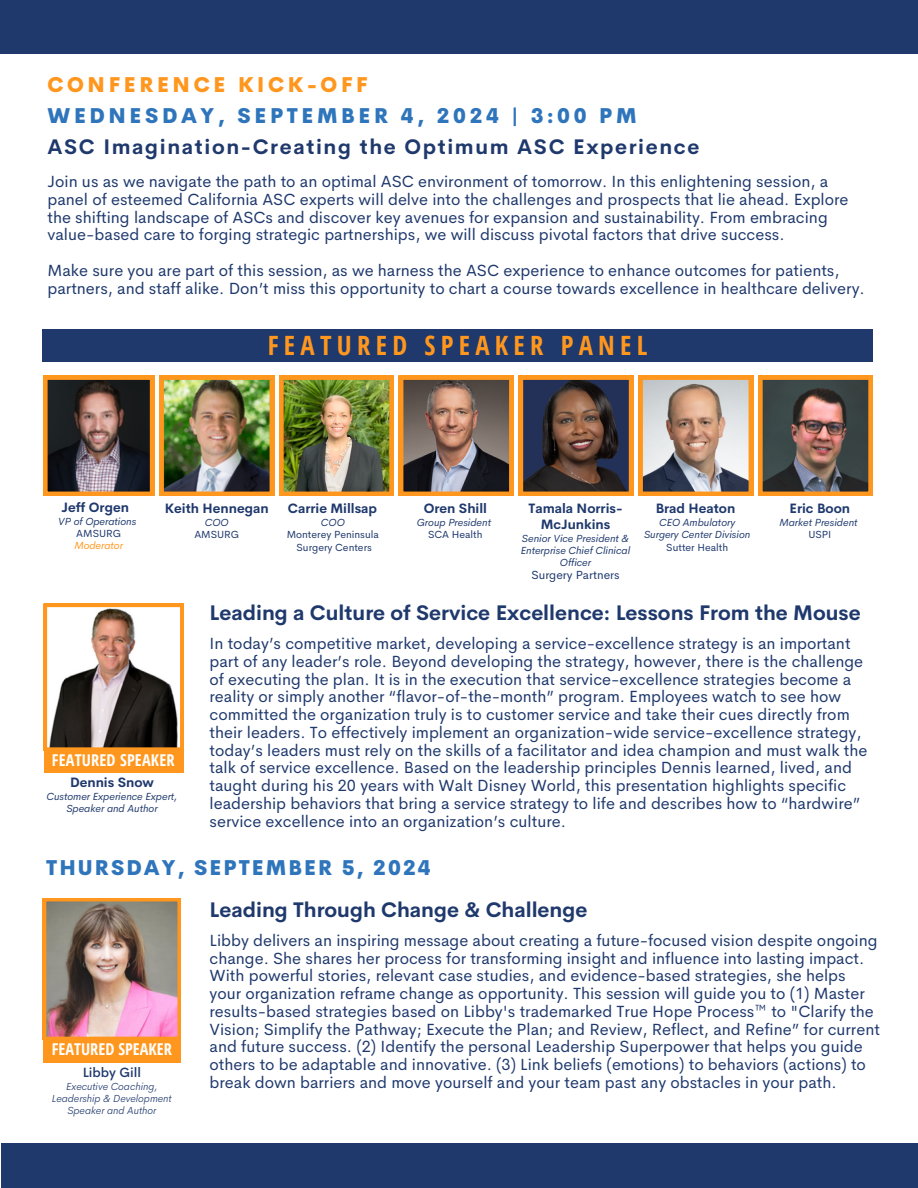
<style>
.page{position:relative;width:918px;height:1188px;background:#fff}
.page>*{position:absolute;margin:0;border:0;box-sizing:border-box;transform-origin:0 0}
.t1{font:700 26.55px "Open Sans Condensed";letter-spacing:.2em;color:#ff971e}
.t2{font:700 20.7px "Cerebri Sans";color:#1f396d}
.t3{font:800 20.7px/31px "Cerebri Sans";letter-spacing:.175em;color:#2f75bb}
.t4{font:700 20.7px "Cerebri Sans";letter-spacing:.08em;color:#1f396d}
.t5{font:800 20.7px "Cerebri Sans";letter-spacing:.1em;color:#2f75bb}
.t6{font:700 16.35px "Open Sans Condensed";letter-spacing:.005em;color:#fff}
.t7{font:16.2px/17.7px "Cerebri Sans";color:#1f396d}
.t8{font:700 13.35px/15.6px "Cerebri Sans";color:#1f396d;text-align:center}
.t9{font:500 13.35px "Cerebri Sans";color:#1f396d}
.t10{font:11.85px "Cerebri Sans";color:#1f396d}
.t11{font:italic 10.35px/12.1px "Cerebri Sans";color:#1f396d;text-align:center}
.t12{font:10.35px/12.1px "Cerebri Sans";color:#1f396d;text-align:center}
.t13{font:italic 300 10.35px/12.1px "Cerebri Sans";color:#1f396d;text-align:center}
.t14{font:italic 10.35px "Cerebri Sans";color:#ff971e}
.s1{color:#ff971e}
.s2{font-style:italic}
</style>
<div class="page">
<div style="left:44px;top:749px;width:139px;height:23px;background:#ff971e"></div>
<img style="left:43px;top:898px;width:138px;height:141px">
<div style="left:43px;top:1039px;width:138px;height:23px;background:#ff971e"></div>
<svg style="left:44px;top:604px;width:139px;height:145px"></svg>
<div style="left:43px;top:330px;width:830px;height:32px;background:#1f396d"></div>
<img style="left:43px;top:375px;width:830px;height:121px">
<div style="left:1px;top:1143px;width:917px;height:45px;background:#1f396d"></div>
<div style="left:0;top:0;width:918px;height:54px;background:#1f396d"></div>
<h2 class="t3" style="left:48px;top:69px;width:591px"><span class="s1">CONFERENCE KICK-OFF<br></span>WEDNESDAY, SEPTEMBER 4, 2024 | 3:00 PM</h2>
<h1 class="t4" style="left:48px;top:133px;width:653px">ASC Imagination-Creating the Optimum ASC Experience</h1>
<p class="t7" style="left:48px;top:173px;width:803px">Join us as we navigate the path to an optimal ASC environment of tomorrow. In this enlightening session, a panel of esteemed California ASC experts will delve into the challenges and prospects that lie ahead. Explore the shifting landscape of ASCs and discover key avenues for expansion and sustainability. From embracing value-based care to forging strategic partnerships, we will discuss pivotal factors that drive success.</p>
<h3 class="t7" style="left:48px;top:261px;width:819px">Make sure you are part of this session, as we harness the ASC experience to enhance outcomes for patients, partners, and staff alike. Don’t miss this opportunity to chart a course towards excellence in healthcare delivery.</h3>
<p class="t1" style="left:268px;top:327px;width:381px">FEATURED SPEAKER PANEL</p>
<h5 class="t8" style="left:62px;top:499px;width:69px">Jeff Orgen</h5>
<h2 class="t11" style="left:58px;top:515px;width:80px">VP of Operations</h2>
<h4 class="t12" style="left:76px;top:527px;width:46px">AMSURG</h4>
<p class="t14" style="left:74px;top:539px;width:50px">Moderator</p>
<p class="t8" style="left:165px;top:501px;width:105px">Keith Hennegan</p>
<p class="t12" style="left:194px;top:517px;width:46px"><span class="s2">COO<br></span>AMSURG</p>
<p class="t8" style="left:288px;top:501px;width:91px">Carrie Millsap</p>
<p class="t11" style="left:321px;top:517px;width:25px">COO</p>
<h4 class="t12" style="left:287px;top:529px;width:94px">Monterey Peninsula</h4>
<p class="t12" style="left:297px;top:541px;width:77px">Surgery Centers</p>
<p class="t8" style="left:424px;top:501px;width:65px">Oren Shill</p>
<p class="t11" style="left:417px;top:517px;width:76px">Group President</p>
<p class="t12" style="left:428px;top:529px;width:56px">SCA Health</p>
<p class="t8" style="left:529px;top:501px;width:96px">Tamala Norris-<br>McJunkins</p>
<h3 class="t11" style="left:521px;top:532px;width:111px">Senior Vice President &amp;<br>Enterprise Chief Clinical<br>Officer</h3>
<h5 class="t10" style="left:531px;top:567px;width:90px">Surgery Partners</h5>
<p class="t8" style="left:656px;top:501px;width:81px">Brad Heaton</p>
<p class="t11" style="left:644px;top:517px;width:108px">CEO Ambulatory<br>Surgery Center Division</p>
<p class="t12" style="left:666px;top:541px;width:63px">Sutter Health</p>
<p class="t8" style="left:790px;top:501px;width:62px">Eric Boon</p>
<p class="t11" style="left:779px;top:517px;width:80px">Market President</p>
<p class="t12" style="left:808px;top:529px;width:25px">USPI</p>
<p class="t6" style="left:52px;top:748px;width:124px">FEATURED SPEAKER</p>
<p class="t8" style="left:70px;top:775px;width:85px">Dennis Snow</p>
<p class="t11" style="left:47px;top:790px;width:132px">Customer Experience Expert,<br>Speaker and Author</p>
<p class="t2" style="left:210px;top:599px;width:653px">Leading a Culture of Service Excellence: Lessons From the Mouse</p>
<h6 class="t7" style="left:210px;top:635px;width:659px">In today’s competitive market, developing a service-excellence strategy is an important part of any leader’s role. Beyond developing the strategy, however, there is the challenge of executing the plan. It is in the execution that service-excellence strategies become a reality or simply another “flavor-of-the-month” program. Employees watch to see how committed the organization truly is to customer service and take their cues directly from their leaders. To effectively implement an organization-wide service-excellence strategy, today’s leaders must rely on the skills of a facilitator and idea champion and must walk the talk of service excellence. Based on the leadership principles Dennis learned, lived, and taught during his 20 years with Walt Disney World, this presentation highlights specific leadership behaviors that bring a service strategy to life and describes how to “hardwire” service excellence into an organization’s culture.</h6>
<h5 class="t5" style="left:46px;top:855px;width:386px">THURSDAY, SEPTEMBER 5, 2024</h5>
<p class="t6" style="left:52px;top:1038px;width:122px">FEATURED SPEAKER</p>
<p class="t9" style="left:83px;top:1064px;width:60px">Libby Gill</p>
<p class="t13" style="left:52px;top:1080px;width:121px">Executive Coaching,<br>Leadership &amp; Development<br>Speaker and Author</p>
<h3 class="t2" style="left:210px;top:896px;width:379px">Leading Through Change &amp; Challenge</h3>
<h5 class="t7" style="left:210px;top:931px;width:672px">Libby delivers an inspiring message about creating a future-focused vision despite ongoing change. She shares her process for transforming insight and influence into lasting impact.<br>With powerful stories, relevant case studies, and evidence-based strategies, she helps your organization reframe change as opportunity. This session will guide you to (1) Master results-based strategies based on Libby's trademarked True Hope Process™ to "Clarify the Vision; Simplify the Pathway; Execute the Plan; and Review, Reflect, and Refine” for current and future success. (2) Identify the personal Leadership Superpower that helps you guide others to be adaptable and innovative. (3) Link beliefs (emotions) to behaviors (actions) to break down barriers and move yourself and your team past any obstacles in your path.</h5>
</div>
